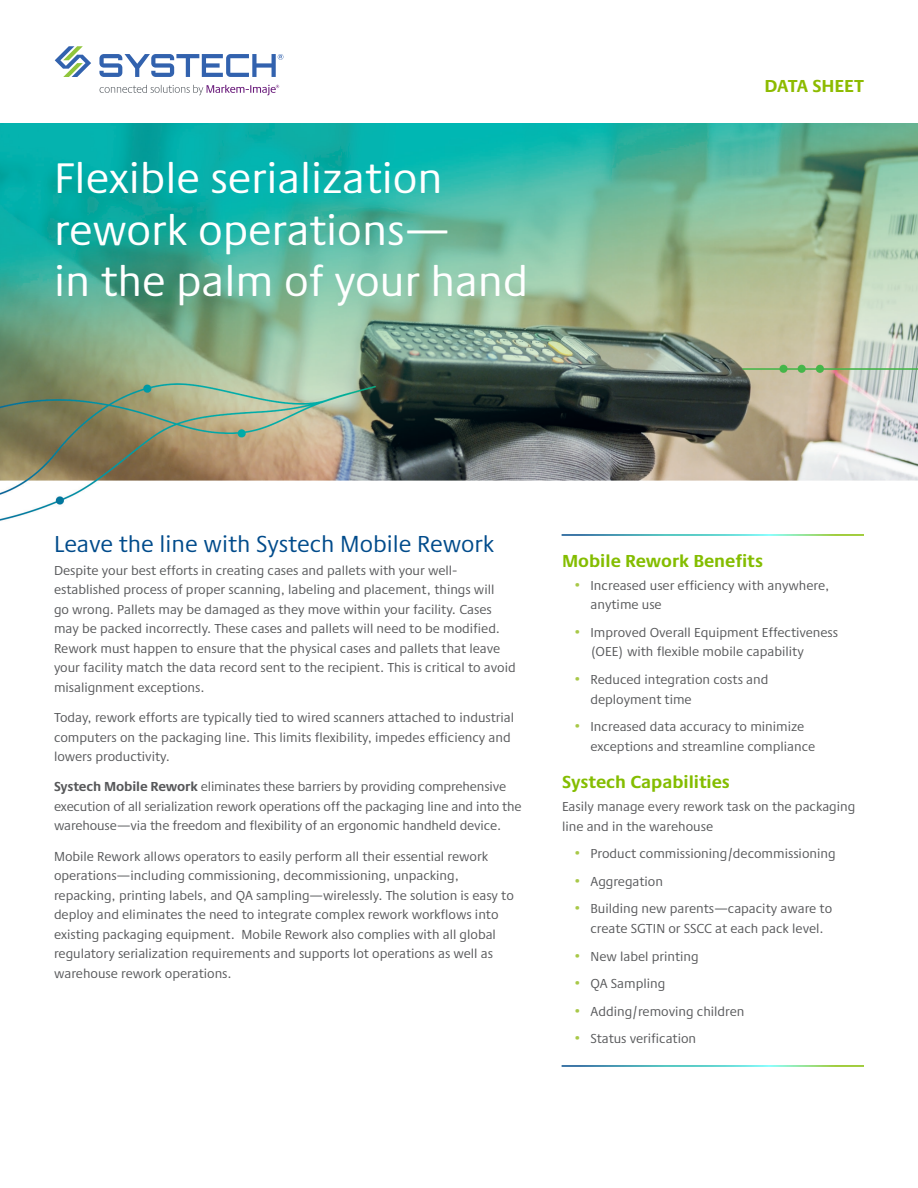
<style>
.page{position:relative;width:918px;height:1188px;background:#fff}
.page>*{position:absolute;margin:0;border:0;box-sizing:border-box;transform-origin:0 0}
.t1{font:44.4px/51.4px "Praxis Next";color:#fff}
.Subheaders{font:24px "Praxis Next";color:#004b8b}
._2nd_Subtitle{font:700 18px "Praxis Next";color:#84bd00}
.t2{font:700 18px "Praxis Next";color:#8dbb00}
.Bodycopy{font:13.5px/19.5px "Praxis Next";color:#57585a}
.s1{font-weight:700}
.s2{font-size:15px;color:#a8c848}
</style>
<div class="page">
<img style="left:0;top:123px;width:918px;height:413px">
<hr style="left:562px;top:534px;width:302px;height:2px;background:#fff">
<svg style="left:55px;top:46px;width:36px;height:31px"></svg>
<svg style="left:99px;top:54px;width:184px;height:23px"></svg>
<svg style="left:100px;top:85px;width:179px;height:10px"></svg>
<p class="t1" style="left:54px;top:152px;width:476px">Flexible serialization rework operations—<br>in the palm of your hand</p>
<p class="t2" style="left:764px;top:71px;width:101px">DATA SHEET</p>
<p class="Subheaders" style="left:54px;top:526px;width:442px">Leave the line with Systech Mobile Rework</p>
<p class="Bodycopy" style="left:54px;top:560px;width:463px">Despite your best efforts in creating cases and pallets with your well&shy;established process of proper scanning, labeling and placement, things will<br>go wrong. Pallets may be damaged as they move within your facility. Cases may be packed incorrectly. These cases and pallets will need to be modified.<br>Rework must happen to ensure that the physical cases and pallets that leave your facility match the data record sent to the recipient. This is critical to avoid misalignment exceptions.</p>
<p class="Bodycopy" style="left:54px;top:707px;width:462px">Today, rework efforts are typically tied to wired scanners attached to industrial computers on the packaging line. This limits flexibility, impedes efficiency and lowers productivity.</p>
<p class="Bodycopy" style="left:54px;top:777px;width:469px"><span class="s1">Systech Mobile Rework</span> eliminates these barriers by providing comprehensive execution of all serialization rework operations off the packaging line and into the warehouse—via the freedom and flexibility of an ergonomic handheld device.</p>
<p class="Bodycopy" style="left:54px;top:846px;width:461px">Mobile Rework allows operators to easily perform all their essential rework operations—including commissioning, decommissioning, unpacking, repacking, printing labels, and QA sampling—wirelessly. The solution is easy to deploy and eliminates the need to integrate complex rework workflows into existing packaging equipment. Mobile Rework also complies with all global regulatory serialization requirements and supports lot operations as well as warehouse rework operations.</p>
<p class="_2nd_Subtitle" style="left:562px;top:547px;width:203px">Mobile Rework Benefits</p>
<p class="Bodycopy" style="left:591px;top:575px;width:240px;text-indent:-16px"><span class="s2">•</span> Increased user efficiency with anywhere, anytime use</p>
<p class="Bodycopy" style="left:591px;top:622px;width:249px;text-indent:-16px"><span class="s2">•</span> Improved Overall Equipment Effectiveness (OEE) with flexible mobile capability</p>
<p class="Bodycopy" style="left:591px;top:669px;width:179px;text-indent:-16px"><span class="s2">•</span> Reduced integration costs and deployment time</p>
<p class="Bodycopy" style="left:591px;top:716px;width:226px;text-indent:-16px"><span class="s2">•</span> Increased data accuracy to minimize exceptions and streamline compliance</p>
<p class="_2nd_Subtitle" style="left:562px;top:768px;width:169px">Systech Capabilities</p>
<p class="Bodycopy" style="left:562px;top:796px;width:295px">Easily manage every rework task on the packaging line and in the warehouse</p>
<p class="Bodycopy" style="left:574px;top:844px;width:263px"><span class="s2">•</span> Product commissioning/decommissioning</p>
<p class="Bodycopy" style="left:574px;top:871px;width:90px"><span class="s2">•</span> Aggregation</p>
<p class="Bodycopy" style="left:574px;top:899px;width:260px;text-align:center"><span class="s2">•</span> Building new parents—capacity aware to create SGTIN or SSCC at each pack level.</p>
<p class="Bodycopy" style="left:574px;top:946px;width:126px"><span class="s2">•</span> New label printing</p>
<p class="Bodycopy" style="left:574px;top:973px;width:93px"><span class="s2">•</span> QA Sampling</p>
<p class="Bodycopy" style="left:574px;top:1001px;width:172px"><span class="s2">•</span> Adding/removing children</p>
<p class="Bodycopy" style="left:574px;top:1029px;width:124px"><span class="s2">•</span> Status verification</p>
</div>
